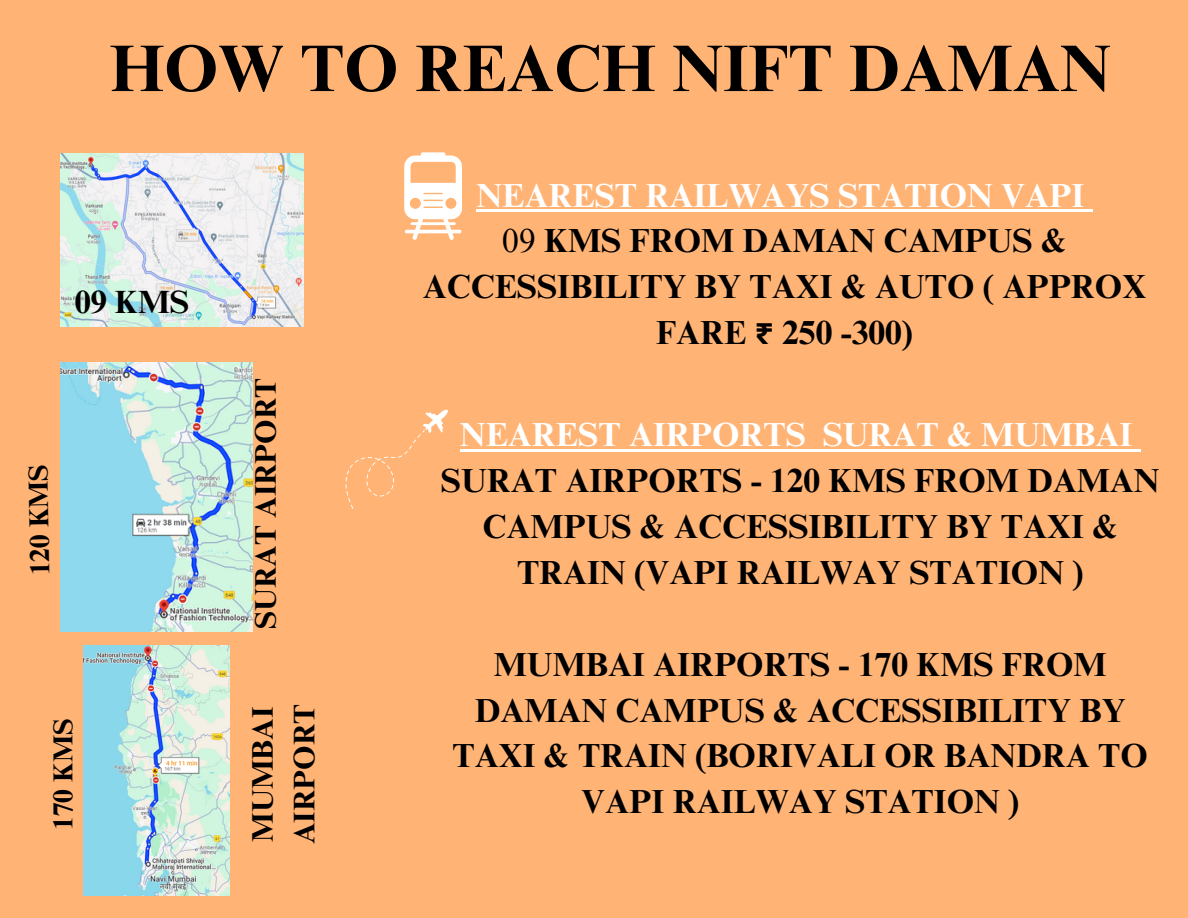
<style>
.page{position:relative;width:1188px;height:918px;background:#ffb476}
.page>*{position:absolute;margin:0;border:0;box-sizing:border-box;transform-origin:0 0}
.t1{font:700 66px "Times NRMT Pro";color:#000}
.t2{font:700 33.45px/45.9px "Times NRMT Pro";color:#000;text-align:center}
.t3{font:700 32.25px "Times NRMT Pro";color:#000}
.t4{font:700 29.85px/41.5px "Times NRMT Pro";color:#000}
.t5{font:700 27.45px "Times NRMT Pro";color:#000}
.s1{color:#fff}
.s2{font-weight:400}
.s3{font-family:"Noto Sans Gurmukhi"}
</style>
<div class="page">
<img style="left:60px;top:154px;width:243px;height:172px">
<img style="left:61px;top:363px;width:191px;height:269px">
<img style="left:83px;top:646px;width:147px;height:249px">
<svg style="left:346px;top:409px;width:102px;height:100px"></svg>
<svg style="left:404px;top:152px;width:58px;height:88px"></svg>
<hr style="left:476px;top:209px;width:608px;height:2px;background:#fff">
<svg style="left:1084px;top:209px;width:9px;height:2px"></svg>
<hr style="left:460px;top:449px;width:346px;height:2px;background:#fff">
<svg style="left:806px;top:449px;width:17px;height:2px"></svg>
<hr style="left:823px;top:449px;width:309px;height:2px;background:#fff">
<svg style="left:1132px;top:449px;width:9px;height:2px"></svg>
<p class="t1" style="left:110px;top:44px;width:1003px">HOW TO REACH NIFT DAMAN</p>
<p class="t3" style="left:75px;top:290px;width:116px">09 KMS</p>
<p class="t5" style="left:30px;top:576px;width:113px;rotate:-91deg">120 KMS</p>
<p class="t5" style="left:53px;top:830px;width:113px;rotate:-90deg">170 KMS</p>
<p class="t4" style="left:249px;top:629px;width:253px;rotate:-90deg">SURAT AIRPORT</p>
<h3 class="t4" style="left:246px;top:844px;width:142px;rotate:-90deg">MUMBAI<br>AIRPORT</h3>
<p class="t2" style="left:423px;top:176px;width:725px"><span class="s1">NEAREST RAILWAYS STATION VAPI<br></span><span class="s2">09</span> KMS FROM DAMAN CAMPUS &amp;<br>ACCESSIBILITY BY TAXI &amp; AUTO ( APPROX<br>FARE <span class="s3">₹</span> 250 -300)</p>
<p class="t2" style="left:441px;top:416px;width:720px"><span class="s1">NEAREST AIRPORTS SURAT &amp; MUMBAI<br></span>SURAT AIRPORTS - 120 KMS FROM DAMAN<br>CAMPUS &amp; ACCESSIBILITY BY TAXI &amp;<br>TRAIN (VAPI RAILWAY STATION )</p>
<p class="t2" style="left:453px;top:646px;width:697px">MUMBAI AIRPORTS - 170 KMS FROM<br>DAMAN CAMPUS &amp; ACCESSIBILITY BY<br>TAXI &amp; TRAIN (BORIVALI OR BANDRA TO<br>VAPI RAILWAY STATION )</p>
</div>
